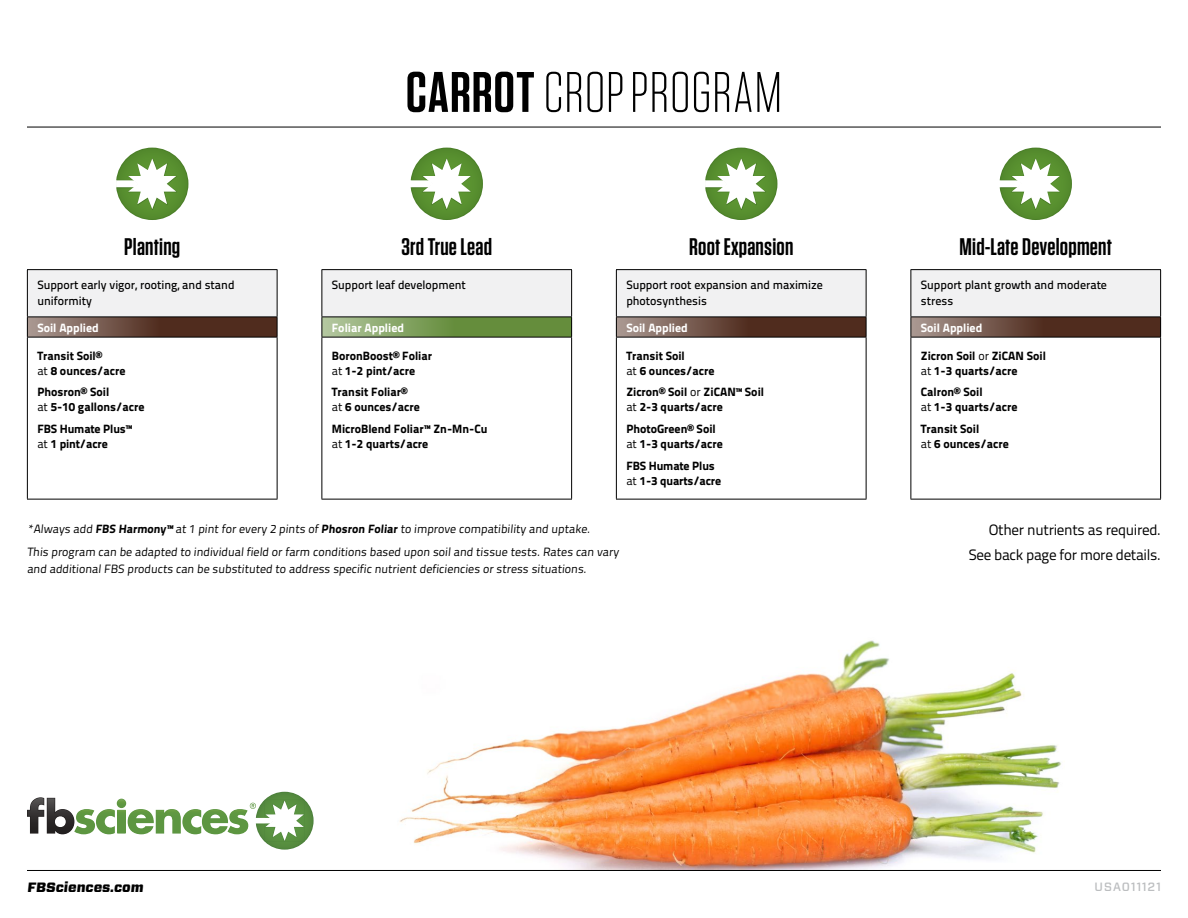
<style>
.page{position:relative;width:1188px;height:918px;background:#fff}
.page>*{position:absolute;margin:0;border:0;box-sizing:border-box;transform-origin:0 0}
.t1{font:300 57px "Tungsten";letter-spacing:.01em;color:#000}
.t2{font:600 24px "Tungsten";letter-spacing:.01em;color:#000}
.t3{font:15px/24.8px "Titillium Text 22 L";letter-spacing:-.02em;color:#000;text-align:right}
.t4{font:900 13.5px "Vitesse Sans";color:#000}
.t5{font:800 12px/15px "Titillium Text 22 L";color:#000}
.t6{font:12px/23.2px "Titillium Text 22 L";color:#000}
.t7{font:500 12px/16.5px "Titillium Text 22 L";color:#000}
.t8{font:800 12px "Titillium Text 22 L";color:#fff}
.t9{font:500 12px "Vitesse Sans";letter-spacing:.085em;color:#bcbec0}
.s1{font-weight:400}
.s2{font-weight:600}
.s3{font-weight:800}
</style>
<div class="page">
<img style="left:399px;top:640px;width:662px;height:230px">
<svg style="left:911px;top:318px;width:249px;height:19px;fill:#533125"></svg>
<div style="left:911px;top:270px;width:250px;height:47px;background:#f1f1f2"></div>
<hr style="left:910px;top:269px;width:251px;height:1px;background:#000">
<hr style="left:910px;top:270px;width:1px;height:47px;background:#000">
<hr style="left:910px;top:317px;width:251px;height:1px;background:#000">
<svg style="left:910px;top:317px;width:1px;height:20px"></svg>
<hr style="left:910px;top:337px;width:251px;height:1px;background:#000">
<hr style="left:910px;top:338px;width:1px;height:161px;background:#000">
<hr style="left:910px;top:499px;width:251px;height:1px;background:#000">
<hr style="left:1160px;top:270px;width:1px;height:47px;background:#000">
<svg style="left:1160px;top:317px;width:1px;height:20px"></svg>
<hr style="left:1160px;top:338px;width:1px;height:161px;background:#000">
<svg style="left:1000px;top:148px;width:72px;height:72px"></svg>
<svg style="left:28px;top:318px;width:249px;height:19px;fill:#523024"></svg>
<div style="left:27px;top:270px;width:250px;height:47px;background:#f1f1f2"></div>
<hr style="left:27px;top:269px;width:251px;height:1px;background:#000">
<hr style="left:27px;top:270px;width:1px;height:47px;background:#000">
<hr style="left:27px;top:317px;width:251px;height:1px;background:#000">
<svg style="left:27px;top:317px;width:1px;height:20px"></svg>
<hr style="left:27px;top:337px;width:251px;height:1px;background:#000">
<hr style="left:27px;top:338px;width:1px;height:161px;background:#000">
<hr style="left:27px;top:499px;width:251px;height:1px;background:#000">
<hr style="left:277px;top:270px;width:1px;height:47px;background:#000">
<svg style="left:277px;top:317px;width:1px;height:20px"></svg>
<hr style="left:277px;top:338px;width:1px;height:161px;background:#000">
<svg style="left:116px;top:148px;width:72px;height:72px"></svg>
<svg style="left:617px;top:318px;width:249px;height:19px;fill:#523024"></svg>
<div style="left:616px;top:270px;width:250px;height:47px;background:#f1f1f2"></div>
<hr style="left:616px;top:269px;width:251px;height:1px;background:#000">
<hr style="left:616px;top:270px;width:1px;height:47px;background:#000">
<hr style="left:616px;top:317px;width:251px;height:1px;background:#000">
<svg style="left:616px;top:317px;width:1px;height:20px"></svg>
<hr style="left:616px;top:337px;width:251px;height:1px;background:#000">
<hr style="left:616px;top:338px;width:1px;height:161px;background:#000">
<hr style="left:616px;top:499px;width:251px;height:1px;background:#000">
<hr style="left:866px;top:270px;width:1px;height:47px;background:#000">
<svg style="left:866px;top:317px;width:1px;height:20px"></svg>
<hr style="left:866px;top:338px;width:1px;height:161px;background:#000">
<svg style="left:705px;top:148px;width:72px;height:72px"></svg>
<svg style="left:322px;top:318px;width:249px;height:19px;fill:#678d40"></svg>
<div style="left:322px;top:270px;width:250px;height:47px;background:#f1f1f2"></div>
<hr style="left:321px;top:269px;width:251px;height:1px;background:#000">
<hr style="left:321px;top:270px;width:1px;height:47px;background:#000">
<hr style="left:321px;top:317px;width:251px;height:1px;background:#000">
<svg style="left:321px;top:317px;width:1px;height:20px"></svg>
<hr style="left:321px;top:337px;width:251px;height:1px;background:#000">
<hr style="left:321px;top:338px;width:1px;height:161px;background:#000">
<hr style="left:321px;top:499px;width:251px;height:1px;background:#000">
<hr style="left:571px;top:270px;width:1px;height:47px;background:#000">
<svg style="left:571px;top:317px;width:1px;height:20px"></svg>
<hr style="left:571px;top:338px;width:1px;height:161px;background:#000">
<svg style="left:411px;top:148px;width:72px;height:72px"></svg>
<svg style="left:27px;top:792px;width:287px;height:58px"></svg>
<hr style="left:27px;top:127px;width:1134px;height:1px;background:#000">
<hr style="left:27px;top:870px;width:1134px;height:1px;background:#000">
<h2 class="t2" style="left:124px;top:234px;width:58px">Planting</h2>
<p class="t7" style="left:37px;top:275px;width:199px">Support early vigor, rooting, and stand uniformity</p>
<p class="t8" style="left:37px;top:318px;width:63px">Soil Applied</p>
<p class="t5" style="left:37px;top:347px;width:90px">Transit Soil®<br><span class="s1">at</span> 8 ounces/acre</p>
<p class="t5" style="left:37px;top:384px;width:109px">Phosron® Soil<br><span class="s1">at</span> 5-10 gallons/acre</p>
<p class="t5" style="left:37px;top:421px;width:96px">FBS Humate Plus™ <span class="s1">at</span> 1 pint/acre</p>
<h1 class="t1" style="left:406px;top:63px;width:378px"><span class="s2">CARROT</span> CROP PROGRAM</h1>
<h2 class="t2" style="left:401px;top:234px;width:92px">3rd True Lead</h2>
<p class="t7" style="left:332px;top:275px;width:136px">Support leaf development</p>
<p class="t8" style="left:332px;top:318px;width:74px">Foliar Applied</p>
<p class="t5" style="left:332px;top:347px;width:102px">BoronBoost® Foliar <span class="s1">at</span> 1-2 pint/acre</p>
<p class="t5" style="left:332px;top:384px;width:90px">Transit Foliar® <span class="s1">at</span> 6 ounces/acre</p>
<p class="t5" style="left:332px;top:421px;width:157px">MicroBlend Foliar™ Zn-Mn-Cu <span class="s1">at</span> 1-2 quarts/acre</p>
<h2 class="t2" style="left:689px;top:234px;width:106px">Root Expansion</h2>
<p class="t7" style="left:626px;top:275px;width:198px">Support root expansion and maximize photosynthesis</p>
<p class="t8" style="left:626px;top:318px;width:63px">Soil Applied</p>
<p class="t5" style="left:626px;top:347px;width:90px">Transit Soil<br><span class="s1">at</span> 6 ounces/acre</p>
<p class="t5" style="left:626px;top:384px;width:139px">Zicron® Soil <span class="s1">or</span> ZiCAN™ Soil <span class="s1">at</span> 2-3 quarts/acre</p>
<p class="t5" style="left:626px;top:421px;width:98px">PhotoGreen® Soil <span class="s1">at</span> 1-3 quarts/acre</p>
<p class="t5" style="left:626px;top:457px;width:96px">FBS Humate Plus <span class="s1">at</span> 1-3 quarts/acre</p>
<p class="t6" style="left:27px;top:516px;width:595px">*Always add <span class="s3">FBS Harmony™</span> at 1 pint for every 2 pints of <span class="s3">Phosron Foliar</span> to improve compatibility and uptake.<br>This program can be adapted to individual field or farm conditions based upon soil and tissue tests. Rates can vary</p>
<p class="t6" style="left:27px;top:556px;width:563px">and additional FBS products can be substituted to address specific nutrient deficiencies or stress situations.</p>
<h2 class="t2" style="left:960px;top:234px;width:154px">Mid-Late Development</h2>
<p class="t7" style="left:921px;top:275px;width:188px">Support plant growth and moderate stress</p>
<p class="t8" style="left:921px;top:318px;width:63px">Soil Applied</p>
<p class="t5" style="left:921px;top:347px;width:127px">Zicron Soil <span class="s1">or</span> ZiCAN Soil <span class="s1">at</span> 1-3 quarts/acre</p>
<p class="t5" style="left:921px;top:384px;width:98px">Calron® Soil<br><span class="s1">at</span> 1-3 quarts/acre</p>
<p class="t5" style="left:921px;top:421px;width:90px">Transit Soil<br><span class="s1">at</span> 6 ounces/acre</p>
<p class="t3" style="left:969px;top:517px;width:194px">Other nutrients as required.<br>See back page for more details.</p>
<p class="t4" style="left:27px;top:878px;width:120px">FBSciences.com</p>
<p class="t9" style="left:1095px;top:879px;width:68px">USA011121</p>
</div>
